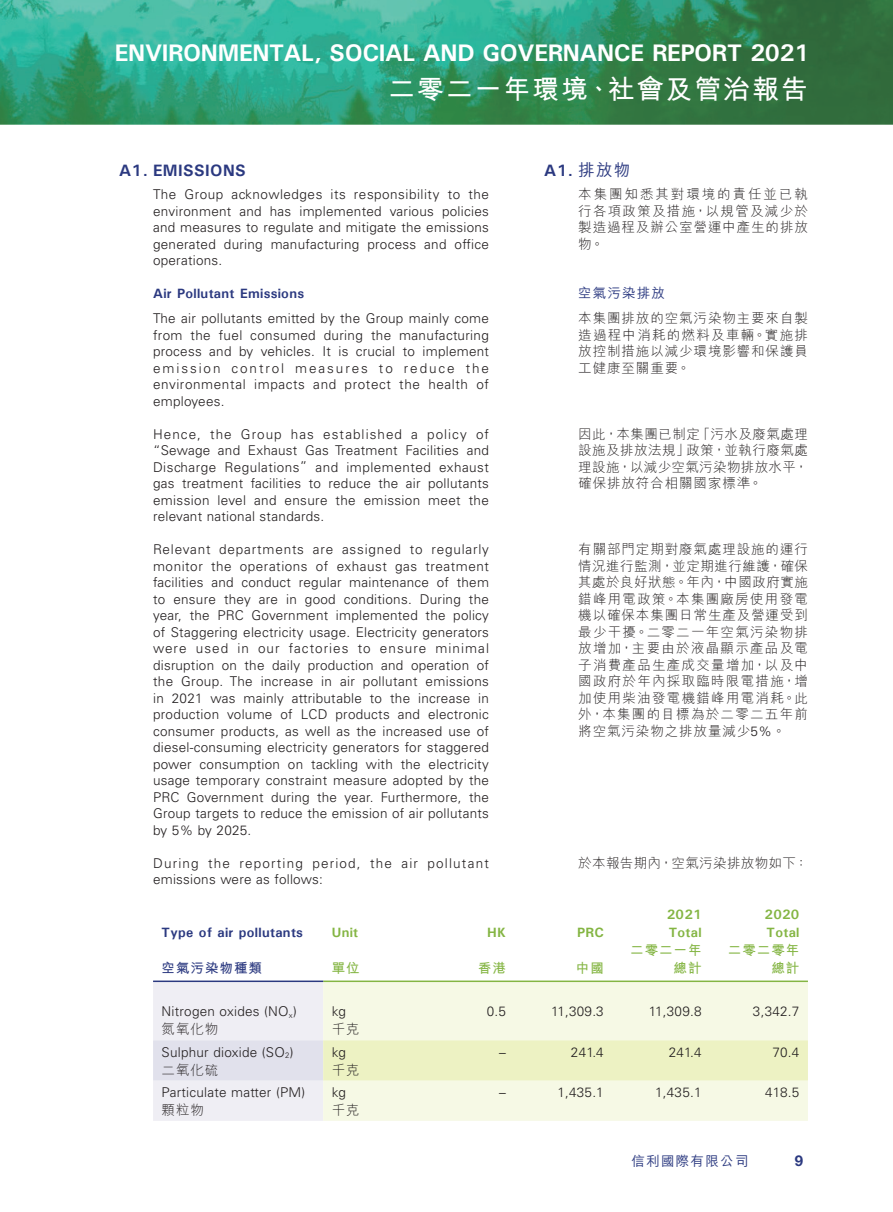
<style>
.page{position:relative;width:893px;height:1212px;background:#fff}
.page>*{position:absolute;margin:0;border:0;box-sizing:border-box;transform-origin:0 0}
.t1{font:27px "M Hei HK Bold E Ten B5 H";letter-spacing:.07em;color:#fff}
.t2{font:700 24px "Univers";letter-spacing:-.015em;color:#fff}
.t3{font:700 16.5px "Univers";letter-spacing:.025em;color:#2b3980}
.t4{font:700 15px "Helvetica Neue LT Pro";color:#2b3980}
.t5{font:300 13.5px/16.5px "Univers LT Std";letter-spacing:.02em;color:#231f20;text-align:justify}
.t6{font:13.5px/16.5px "M Hei HK Light E Ten B5 H";letter-spacing:.07em;color:#231f20;text-align:justify}
.t7{font:300 13.5px/16.5px "Univers LT Std";letter-spacing:.085em;color:#231f20}
.t8{font:700 13.5px "Univers";letter-spacing:.025em;color:#2b3980}
.t9{font:700 13.5px/18px "Univers";letter-spacing:.025em;color:#84b543}
.t10{font:13.5px/18px "M Hei HK Bold E Ten B5 H";letter-spacing:.075em;color:#84b543;text-align:right}
.t11{font:13.5px "M Hei HK Light E Ten B5 H";letter-spacing:.025em;color:#231f20}
.t12{font:13.5px "M Hei HK Medium E Ten B5 H";letter-spacing:.1em;color:#2b3980}
.t13{font:13.5px "M Hei HK Bold E Ten B5 H";letter-spacing:.075em;color:#2b3980}
.s1{font-family:"M Hei HK Medium E Ten B5 H";font-weight:400}
.s2{font-family:"Univers LT Std";font-weight:300}
</style>
<div class="page">
<img style="left:1px;top:0;width:892px;height:125px">
<img style="left:0;top:0;width:1px;height:125px">
<svg style="left:153px;top:982px;width:655px;height:139px"></svg>
<hr style="left:323px;top:980px;width:485px;height:2px;background:#84b543">
<hr style="left:153px;top:980px;width:170px;height:2px;background:#2b3980">
<h2 class="t2" style="left:115px;top:38px;width:696px">ENVIRONMENTAL, SOCIAL AND GOVERNANCE REPORT 2021</h2>
<h1 class="t1" style="left:388px;top:78px;width:421px">二零二一年環境、社會及管治報告</h1>
<p class="t3" style="left:119px;top:161px;width:128px">A1. EMISSIONS</p>
<p class="t5" style="left:153px;top:187px;width:337px">The Group acknowledges its responsibility to the environment and has implemented various policies and measures to regulate and mitigate the emissions generated during manufacturing process and office operations.</p>
<p class="t8" style="left:153px;top:285px;width:153px">Air Pollutant Emissions</p>
<p class="t5" style="left:153px;top:311px;width:337px">The air pollutants emitted by the Group mainly come from the fuel consumed during the manufacturing process and by vehicles. It is crucial to implement emission control measures to reduce the environmental impacts and protect the health of employees.</p>
<p class="t5" style="left:153px;top:427px;width:337px">Hence, the Group has established a policy of “Sewage and Exhaust Gas Treatment Facilities and Discharge Regulations” and implemented exhaust gas treatment facilities to reduce the air pollutants emission level and ensure the emission meet the relevant national standards.</p>
<p class="t5" style="left:153px;top:542px;width:337px">Relevant departments are assigned to regularly monitor the operations of exhaust gas treatment facilities and conduct regular maintenance of them to ensure they are in good conditions. During the year, the PRC Government implemented the policy of Staggering electricity usage. Electricity generators were used in our factories to ensure minimal disruption on the daily production and operation of the Group. The increase in air pollutant emissions in 2021 was mainly attributable to the increase in production volume of LCD products and electronic consumer products, as well as the increased use of diesel-consuming electricity generators for staggered power consumption on tackling with the electricity usage temporary constraint measure adopted by the PRC Government during the year. Furthermore, the Group targets to reduce the emission of air pollutants by 5% by 2025.</p>
<p class="t7" style="left:153px;top:856px;width:337px">During the reporting period, the air pollutant emissions were as follows:</p>
<p class="t3" style="left:544px;top:161px;width:87px">A1. <span class="s1">排放物</span></p>
<p class="t6" style="left:578px;top:188px;width:231px">本集團知悉其對環境的責任並已執行各項政策及措施，以規管及減少於製造過程及辦公室營運中產生的排放物。</p>
<p class="t12" style="left:578px;top:288px;width:88px">空氣污染排放</p>
<p class="t6" style="left:578px;top:312px;width:231px">本集團排放的空氣污染物主要來自製造過程中消耗的燃料及車輛。實施排放控制措施以減少環境影響和保護員工健康至關重要。</p>
<p class="t6" style="left:578px;top:427px;width:231px">因此，本集團已制定「污水及廢氣處理設施及排放法規」政策，並執行廢氣處理設施，以減少空氣污染物排放水平，確保排放符合相關國家標準。</p>
<p class="t6" style="left:578px;top:543px;width:231px">有關部門定期對廢氣處理設施的運行情況進行監測，並定期進行維護，確保其處於良好狀態。年內，中國政府實施錯峰用電政策。本集團廠房使用發電機以確保本集團日常生產及營運受到最少干擾。二零二一年空氣污染物排放增加，主要由於液晶顯示產品及電子消費產品生產成交量增加，以及中國政府於年內採取臨時限電措施，增加使用柴油發電機錯峰用電消耗。此外，本集團的目標為於二零二五年前將空氣污染物之排放量減少<span class="s2">5%</span>。</p>
<p class="t11" style="left:578px;top:858px;width:231px">於本報告期內，空氣污染排放物如下：</p>
<p class="t8" style="left:162px;top:924px;width:143px">Type of air pollutants</p>
<p class="t9" style="left:332px;top:923px;width:28px">Unit</p>
<p class="t9" style="left:487px;top:923px;width:20px">HK</p>
<p class="t9" style="left:577px;top:923px;width:28px">PRC</p>
<p class="t13" style="left:162px;top:963px;width:102px">空氣污染物種類</p>
<p class="t10" style="left:332px;top:960px;width:29px">單位</p>
<p class="t10" style="left:478px;top:960px;width:29px">香港</p>
<p class="t10" style="left:576px;top:960px;width:29px">中國</p>
<p class="t9" style="left:667px;top:905px;width:36px">2021<br>Total</p>
<p class="t9" style="left:765px;top:905px;width:36px">2020<br>Total</p>
<p class="t10" style="left:630px;top:942px;width:73px">二零二一年總計</p>
<p class="t10" style="left:728px;top:942px;width:73px">二零二零年總計</p>
<p class="t5" style="left:162px;top:1004px;width:137px">Nitrogen oxides (NO<sub>x</sub>)</p>
<p class="t5" style="left:332px;top:1004px;width:16px">kg</p>
<p class="t5" style="left:487px;top:1004px;width:21px">0.5</p>
<p class="t5" style="left:551px;top:1004px;width:54px">11,309.3</p>
<p class="t5" style="left:649px;top:1004px;width:54px">11,309.8</p>
<p class="t5" style="left:753px;top:1004px;width:48px">3,342.7</p>
<p class="t6" style="left:162px;top:1023px;width:58px">氮氧化物</p>
<p class="t6" style="left:332px;top:1023px;width:29px">千克</p>
<p class="t5" style="left:162px;top:1044px;width:133px">Sulphur dioxide (SO<sub>2</sub>)</p>
<p class="t5" style="left:332px;top:1044px;width:16px">kg</p>
<p class="t5" style="left:499px;top:1044px;width:8px">–</p>
<p class="t5" style="left:571px;top:1044px;width:34px">241.4</p>
<p class="t5" style="left:669px;top:1044px;width:34px">241.4</p>
<p class="t5" style="left:772px;top:1044px;width:28px">70.4</p>
<p class="t6" style="left:162px;top:1063px;width:58px">二氧化硫</p>
<p class="t6" style="left:332px;top:1063px;width:29px">千克</p>
<p class="t5" style="left:162px;top:1085px;width:145px">Particulate matter (PM)</p>
<p class="t5" style="left:332px;top:1085px;width:16px">kg</p>
<p class="t5" style="left:499px;top:1085px;width:8px">–</p>
<p class="t5" style="left:557px;top:1085px;width:48px">1,435.1</p>
<p class="t5" style="left:655px;top:1085px;width:48px">1,435.1</p>
<p class="t5" style="left:765px;top:1085px;width:36px">418.5</p>
<p class="t6" style="left:162px;top:1103px;width:44px">顆粒物</p>
<p class="t6" style="left:332px;top:1103px;width:29px">千克</p>
<p class="t12" style="left:631px;top:1156px;width:119px">信利國際有限公司</p>
<p class="t4" style="left:795px;top:1155px;width:10px">9</p>
</div>
